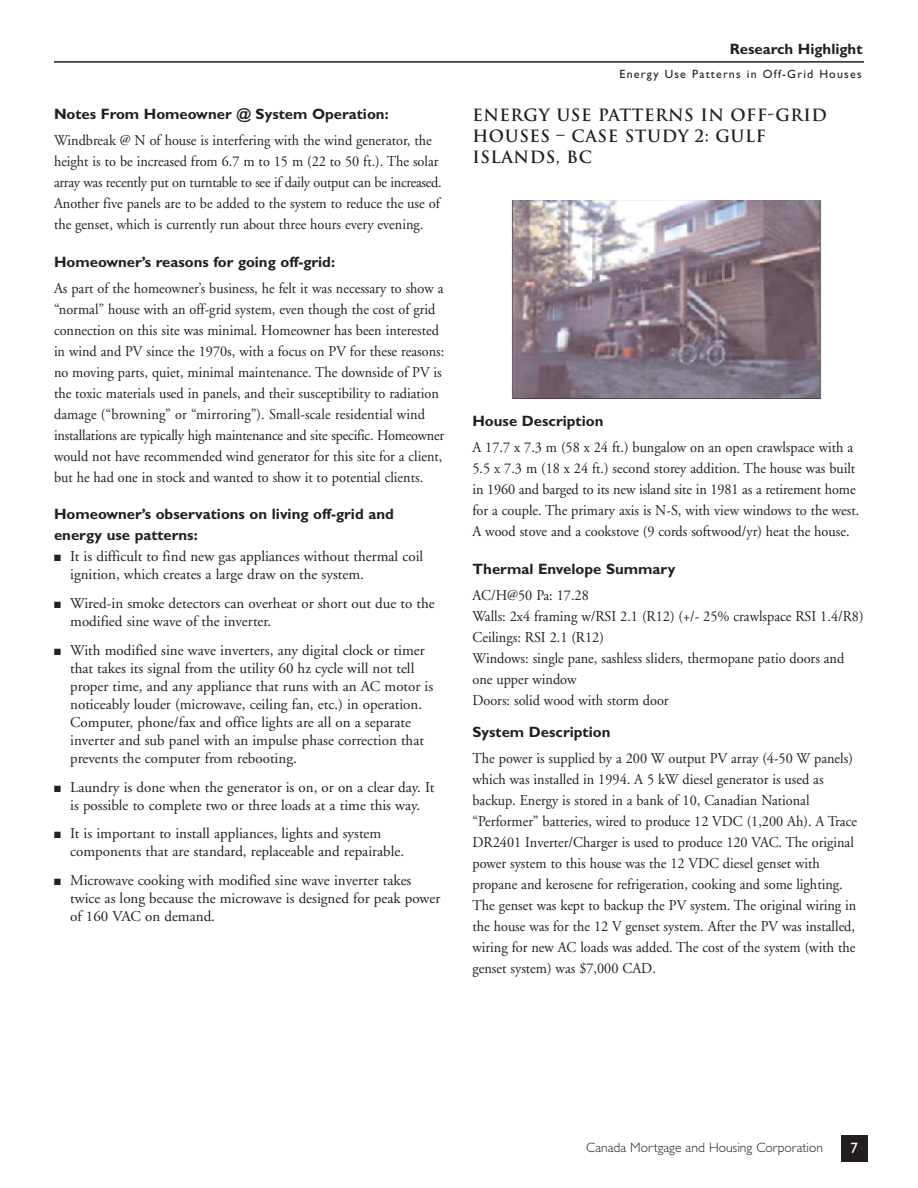
<style>
.page{position:relative;width:918px;height:1188px;background:#fff}
.page>*{position:absolute;margin:0;border:0;box-sizing:border-box;transform-origin:0 0}
.t1{font:700 16.5px/21px "Trajan";letter-spacing:.035em;color:#231f20}
.t2{font:15px/21px "Adobe Garamond";color:#231f20;scale:.95 1}
.t3{font:15px/18px "Adobe Garamond";color:#231f20}
.t4{font:700 15px/21px "Gill Sans Std";color:#231f20}
.t5{font:15px "Gill Sans Std";color:#fff}
.t6{font:300 13.5px "Gill Sans Std";color:#231f20}
.t7{font:12px "Gill Sans Std";letter-spacing:.1em;color:#231f20}
</style>
<div class="page">
<div style="left:841px;top:1135px;width:27px;height:27px;background:#231f20"></div>
<hr style="left:54px;top:61px;width:810px;height:2px;background:#231f20">
<img style="left:511px;top:201px;width:310px;height:198px">
<p class="t4" style="left:54px;top:105px;width:336px">Notes From Homeowner @ System Operation:</p>
<p class="t2" style="left:54px;top:132px;width:410px">Windbreak @ N of house is interfering with the wind generator, the height is to be increased from 6.7 m to 15 m (22 to 50 ft.). The solar array was recently put on turntable to see if daily output can be increased.<br>Another five panels are to be added to the system to reduce the use of the genset, which is currently run about three hours every evening.</p>
<p class="t4" style="left:54px;top:252px;width:283px">Homeowner’s reasons for going off-grid:</p>
<p class="t2" style="left:54px;top:279px;width:412px">As part of the homeowner’s business, he felt it was necessary to show a “normal” house with an off-grid system, even though the cost of grid connection on this site was minimal. Homeowner has been interested in wind and PV since the 1970s, with a focus on PV for these reasons: no moving parts, quiet, minimal maintenance. The downside of PV is the toxic materials used in panels, and their susceptibility to radiation damage (“browning” or “mirroring”). Small-scale residential wind installations are typically high maintenance and site specific. Homeowner would not have recommended wind generator for this site for a client, but he had one in stock and wanted to show it to potential clients.</p>
<p class="t4" style="left:54px;top:505px;width:341px">Homeowner’s observations on living off-grid and energy use patterns:</p>
<p class="t3" style="left:70px;top:549px;width:355px;text-indent:-16px">■ It is difficult to find new gas appliances without thermal coil ignition, which creates a large draw on the system.</p>
<p class="t3" style="left:70px;top:596px;width:366px;text-indent:-16px">■ Wired-in smoke detectors can overheat or short out due to the modified sine wave of the inverter.</p>
<p class="t3" style="left:70px;top:642px;width:365px;text-indent:-16px">■ With modified sine wave inverters, any digital clock or timer that takes its signal from the utility 60 hz cycle will not tell proper time, and any appliance that runs with an AC motor is noticeably louder (microwave, ceiling fan, etc.) in operation.<br>Computer, phone/fax and office lights are all on a separate inverter and sub panel with an impulse phase correction that prevents the computer from rebooting.</p>
<p class="t3" style="left:54px;top:779px;width:382px;text-align:center">■ Laundry is done when the generator is on, or on a clear day. It is possible to complete two or three loads at a time this way.</p>
<p class="t3" style="left:70px;top:826px;width:335px;text-indent:-16px">■ It is important to install appliances, lights and system components that are standard, replaceable and repairable.</p>
<p class="t3" style="left:70px;top:873px;width:372px;text-indent:-16px">■ Microwave cooking with modified sine wave inverter takes twice as long because the microwave is designed for peak power of 160 VAC on demand.</p>
<p class="t4" style="left:730px;top:40px;width:134px">Research Highlight</p>
<p class="t7" style="left:620px;top:70px;width:244px">Energy Use Patterns in Off-Grid Houses</p>
<p class="t1" style="left:472px;top:105px;width:356px">ENERGY USE PATTERNS IN OFF-GRID<br>HOUSES – CASE STUDY 2: GULF<br>ISLANDS, BC</p>
<p class="t4" style="left:472px;top:412px;width:132px">House Description</p>
<p class="t2" style="left:472px;top:438px;width:409px">A 17.7 x 7.3 m (58 x 24 ft.) bungalow on an open crawlspace with a 5.5 x 7.3 m (18 x 24 ft.) second storey addition. The house was built in 1960 and barged to its new island site in 1981 as a retirement home for a couple. The primary axis is N-S, with view windows to the west.<br>A wood stove and a cookstove (9 cords softwood/yr) heat the house.</p>
<p class="t4" style="left:472px;top:559px;width:204px">Thermal Envelope Summary</p>
<p class="t2" style="left:472px;top:586px;width:413px">AC/H@50 Pa: 17.28<br>Walls: 2x4 framing w/RSI 2.1 (R12) (+/- 25% crawlspace RSI 1.4/R8)<br>Ceilings: RSI 2.1 (R12)<br>Windows: single pane, sashless sliders, thermopane patio doors and one upper window<br>Doors: solid wood with storm door</p>
<p class="t4" style="left:472px;top:723px;width:139px">System Description</p>
<p class="t2" style="left:472px;top:749px;width:406px">The power is supplied by a 200 W output PV array (4-50 W panels) which was installed in 1994. A 5 kW diesel generator is used as backup. Energy is stored in a bank of 10, Canadian National “Performer” batteries, wired to produce 12 VDC (1,200 Ah). A Trace DR2401 Inverter/Charger is used to produce 120 VAC. The original power system to this house was the 12 VDC diesel genset with propane and kerosene for refrigeration, cooking and some lighting.<br>The genset was kept to backup the PV system. The original wiring in the house was for the 12 V genset system. After the PV was installed, wiring for new AC loads was added. The cost of the system (with the genset system) was $7,000 CAD.</p>
<p class="t6" style="left:586px;top:1142px;width:238px">Canada Mortgage and Housing Corporation</p>
<p class="t5" style="left:850px;top:1142px;width:9px">7</p>
</div>
